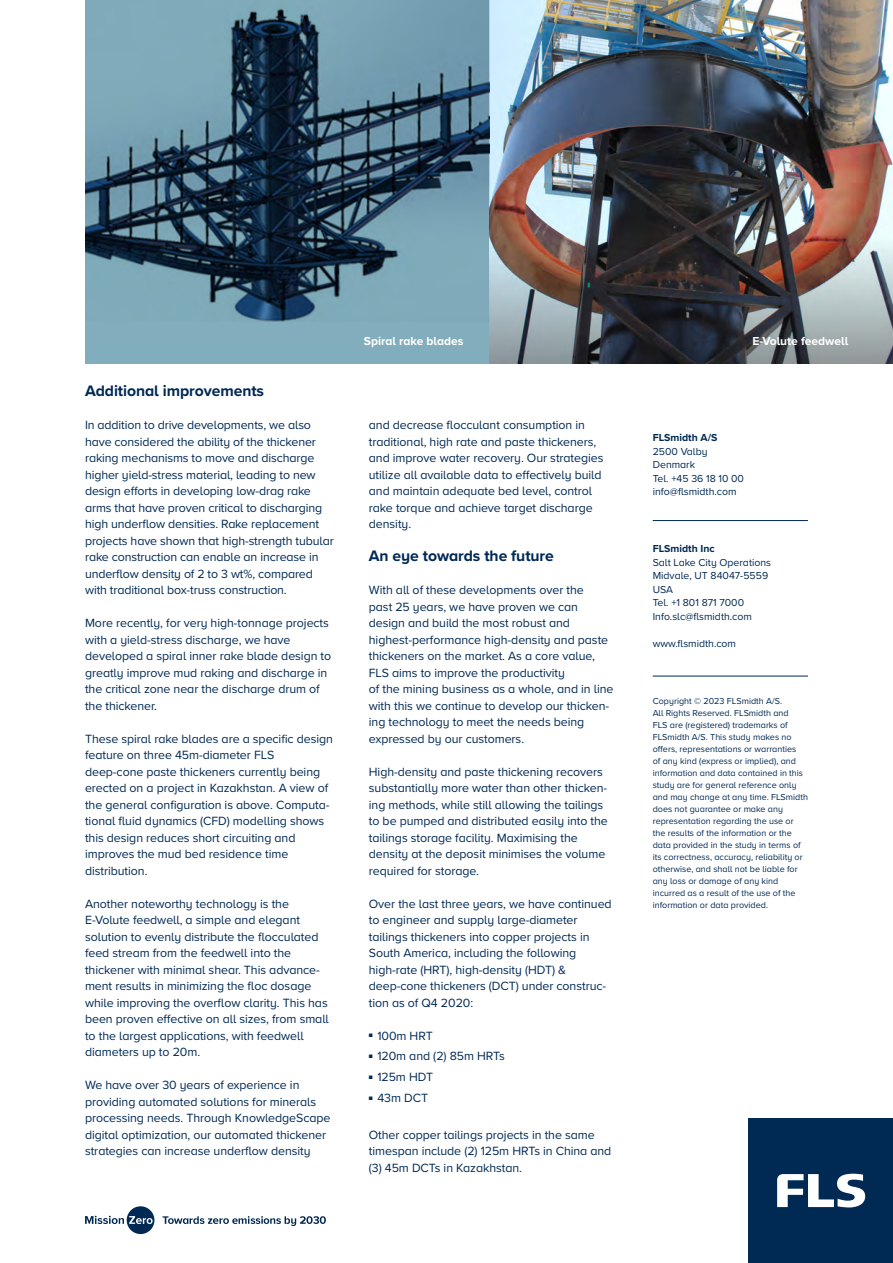
<style>
.page{position:relative;width:893px;height:1263px;background:#fff}
.page>*{position:absolute;margin:0;border:0;box-sizing:border-box;transform-origin:0 0}
.Body_copy{font:700 15.75px "Proxima Nova";letter-spacing:-.005em;color:#002954}
.Body_copy-2{font:12.3px/16.5px "Proxima Nova";letter-spacing:-.005em;color:#002954}
.t1{font:700 12px "Proxima Nova";color:#fff}
.Body_copy_small{font:10.5px "Proxima Nova";color:#002954}
.Body_copy_small-2{font:700 10.5px "Proxima Nova";color:#002954}
.Body_copy_small-3{font:9px/12px "Proxima Nova";color:#002954}
</style>
<div class="page">
<img style="left:489px;top:0;width:404px;height:231px">
<img style="left:489px;top:231px;width:404px;height:132px">
<div style="left:85px;top:0;width:404px;height:363px;background:#81adbc"></div>
<img style="left:85px;top:0;width:404px;height:321px">
<hr style="left:653px;top:676px;width:155px;height:1px;background:#002954">
<svg style="left:85px;top:1206px;width:69px;height:28px"></svg>
<svg style="left:163px;top:1216px;width:163px;height:10px"></svg>
<div style="left:748px;top:1118px;width:145px;height:145px;background:#002954"></div>
<svg style="left:777px;top:1174px;width:88px;height:33px"></svg>
<hr style="left:653px;top:520px;width:155px;height:1px;background:#002954">
<p class="Body_copy" style="left:85px;top:379px;width:181px">Additional improvements</p>
<p class="Body_copy-2" style="left:85px;top:416px;width:250px">In addition to drive developments, we also have considered the ability of the thickener raking mechanisms to move and discharge higher yield-stress material, leading to new design efforts in developing low-drag rake arms that have proven critical to discharging high underflow densities. Rake replacement projects have shown that high-strength tubular rake construction can enable an increase in underflow density of 2 to 3 wt%, compared with traditional box-truss construction.</p>
<p class="Body_copy-2" style="left:85px;top:614px;width:248px">More recently, for very high-tonnage projects with a yield-stress discharge, we have developed a spiral inner rake blade design to greatly improve mud raking and discharge in the critical zone near the discharge drum of the thickener.</p>
<p class="Body_copy-2" style="left:85px;top:730px;width:249px">These spiral rake blades are a specific design feature on three 45m-diameter FLS deep-cone paste thickeners currently being erected on a project in Kazakhstan. A view of the general configuration is above. Computa&shy;tional fluid dynamics (CFD) modelling shows this design reduces short circuiting and improves the mud bed residence time distribution.</p>
<p class="Body_copy-2" style="left:85px;top:895px;width:245px">Another noteworthy technology is the E-Volute feedwell, a simple and elegant solution to evenly distribute the flocculated feed stream from the feedwell into the thickener with minimal shear. This advance&shy;ment results in minimizing the floc dosage while improving the overflow clarity. This has been proven effective on all sizes, from small to the largest applications, with feedwell diameters up to 20m.</p>
<p class="Body_copy-2" style="left:85px;top:1076px;width:247px">We have over 30 years of experience in providing automated solutions for minerals processing needs. Through KnowledgeScape digital optimization, our automated thickener strategies can increase underflow density</p>
<p class="t1" style="left:364px;top:332px;width:101px">Spiral rake blades</p>
<p class="Body_copy-2" style="left:369px;top:416px;width:236px">and decrease flocculant consumption in traditional, high rate and paste thickeners, and improve water recovery. Our strategies utilize all available data to effectively build and maintain adequate bed level, control rake torque and achieve target discharge density.</p>
<p class="Body_copy" style="left:369px;top:544px;width:187px">An eye towards the future</p>
<p class="Body_copy-2" style="left:369px;top:581px;width:216px">With all of these developments over the</p>
<p class="Body_copy-2" style="left:369px;top:598px;width:211px">past 25 years, we have proven we can</p>
<p class="Body_copy-2" style="left:369px;top:614px;width:241px">design and build the most robust and highest-performance high-density and paste thickeners on the market. As a core value, FLS aims to improve the productivity</p>
<p class="Body_copy-2" style="left:369px;top:680px;width:246px">of the mining business as a whole, and in line with this we continue to develop our thicken&shy;ing technology to meet the needs being expressed by our customers.</p>
<p class="Body_copy-2" style="left:369px;top:763px;width:240px">High-density and paste thickening recovers substantially more water than other thicken&shy;ing methods, while still allowing the tailings</p>
<p class="Body_copy-2" style="left:369px;top:812px;width:240px">to be pumped and distributed easily into the tailings storage facility. Maximising the density at the deposit minimises the volume required for storage.</p>
<p class="Body_copy-2" style="left:369px;top:895px;width:244px">Over the last three years, we have continued to engineer and supply large-diameter tailings thickeners into copper projects in South America, including the following high-rate (HRT), high-density (HDT) &amp; deep-cone thickeners (DCT) under construc&shy;tion as of Q4 2020:</p>
<p class="Body_copy-2" style="left:369px;top:1027px;width:65px"><sup>■</sup> 100m HRT</p>
<p class="Body_copy-2" style="left:369px;top:1047px;width:137px"><sup>■</sup> 120m and (2) 85m HRTs</p>
<p class="Body_copy-2" style="left:369px;top:1068px;width:66px"><sup>■</sup> 125m HDT</p>
<p class="Body_copy-2" style="left:369px;top:1089px;width:61px"><sup>■</sup> 43m DCT</p>
<p class="Body_copy-2" style="left:369px;top:1126px;width:244px">Other copper tailings projects in the same timespan include (2) 125m HRTs in China and (3) 45m DCTs in Kazakhstan.</p>
<p class="t1" style="left:752px;top:332px;width:97px">E-Volute feedwell</p>
<p class="Body_copy_small-2" style="left:653px;top:430px;width:66px">FLSmidth A/S</p>
<p class="Body_copy_small" style="left:653px;top:443px;width:56px">2500 Valby</p>
<p class="Body_copy_small" style="left:653px;top:457px;width:44px">Denmark</p>
<p class="Body_copy_small" style="left:653px;top:470px;width:93px">Tel. +45 36 18 10 00</p>
<p class="Body_copy_small" style="left:653px;top:484px;width:85px">info@flsmidth.com</p>
<p class="Body_copy_small-2" style="left:653px;top:541px;width:64px">FLSmidth Inc</p>
<p class="Body_copy_small" style="left:653px;top:554px;width:120px">Salt Lake City Operations</p>
<p class="Body_copy_small" style="left:653px;top:568px;width:117px">Midvale, UT 84047-5559</p>
<p class="Body_copy_small" style="left:653px;top:581px;width:22px">USA</p>
<p class="Body_copy_small" style="left:653px;top:595px;width:93px">Tel. +1 801 871 7000</p>
<p class="Body_copy_small" style="left:653px;top:608px;width:101px">Info.slc@flsmidth.com</p>
<p class="Body_copy_small" style="left:653px;top:635px;width:85px">www.flsmidth.com</p>
<p class="Body_copy_small-3" style="left:653px;top:694px;width:131px">Copyright © 2023 FLSmidth A/S.</p>
<p class="Body_copy_small-3" style="left:653px;top:706px;width:137px">All Rights Reserved. FLSmidth and</p>
<p class="Body_copy_small-3" style="left:653px;top:718px;width:137px">FLS are (registered) trademarks of</p>
<p class="Body_copy_small-3" style="left:653px;top:730px;width:157px">FLSmidth A/S. This study makes no offers, representations or warranties<br>of any kind (express or implied), and information and data contained in this study are for general reference only and may change at any time. FLSmidth</p>
<p class="Body_copy_small-3" style="left:653px;top:802px;width:132px">does not guarantee or make any</p>
<p class="Body_copy_small-3" style="left:653px;top:814px;width:152px">representation regarding the use or the results of the information or the data provided in the study in terms of its correctness, accuracy, reliability or otherwise, and shall not be liable for any loss or damage of any kind incurred as a result of the use of the information or data provided.</p>
</div>
